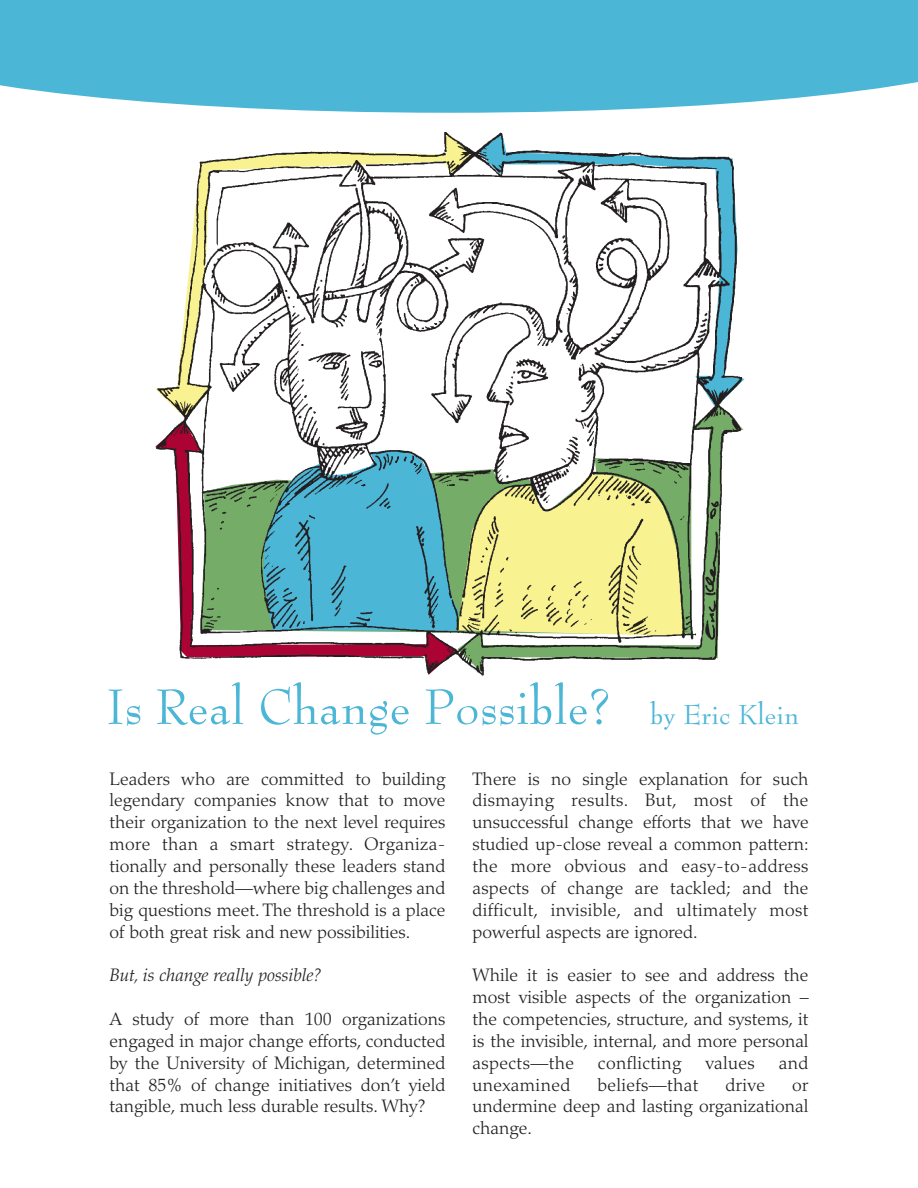
<style>
.page{position:relative;width:918px;height:1188px;background:#fff}
.page>*{position:absolute;margin:0;border:0;box-sizing:border-box;transform-origin:0 0}
.t1{font:54px "Bernhard Modern";color:#4cb6d7}
.t2{font:300 18px/21.9px "Palatino";color:#231f20;text-align:justify}
.t3{font:300 18px "Palatino";letter-spacing:.02em;color:#231f20}
.t4{font:italic 300 18px "Palatino";color:#231f20}
.s1{font-size:30px}
</style>
<div class="page">
<svg style="left:0;top:0;width:918px;height:113px;background:#5abbda"></svg>
<img style="left:155px;top:132px;width:590px;height:544px">
<h1 class="t1" style="left:107px;top:682px;width:694px">Is Real Change Possible? <span class="s1">by Eric Klein</span></h1>
<p class="t2" style="left:110px;top:770px;width:338px">Leaders who are committed to building legendary companies know that to move their organization to the next level requires more than a smart strategy. Organiza&shy;tionally and personally these leaders stand on the threshold—where big challenges and big questions meet. The threshold is a place of both great risk and new possibilities.</p>
<p class="t4" style="left:110px;top:968px;width:212px">But, is change really possible?</p>
<p class="t2" style="left:110px;top:1010px;width:338px">A study of more than 100 organizations engaged in major change efforts, conducted by the University of Michigan, determined that 85% of change initiatives don’t yield tangible, much less durable results. Why?</p>
<p class="t2" style="left:473px;top:770px;width:338px">There is no single explanation for such dismaying results. But, most of the unsuccessful change efforts that we have studied up-close reveal a common pattern: the more obvious and easy-to-address aspects of change are tackled; and the difficult, invisible, and ultimately most powerful aspects are ignored.</p>
<p class="t2" style="left:473px;top:966px;width:338px">While it is easier to see and address the most visible aspects of the organization – the competencies, structure, and systems, it is the invisible, internal, and more personal aspects—the</p>
<p class="t3" style="left:598px;top:1056px;width:85px">conflicting</p>
<p class="t2" style="left:705px;top:1054px;width:51px">values</p>
<p class="t2" style="left:779px;top:1054px;width:31px">and</p>
<p class="t3" style="left:473px;top:1078px;width:99px">unexamined</p>
<p class="t3" style="left:597px;top:1078px;width:103px">beliefs—that</p>
<p class="t2" style="left:726px;top:1076px;width:41px">drive</p>
<p class="t2" style="left:473px;top:1076px;width:338px;text-indent:320px">or undermine deep and lasting organizational change.</p>
</div>
